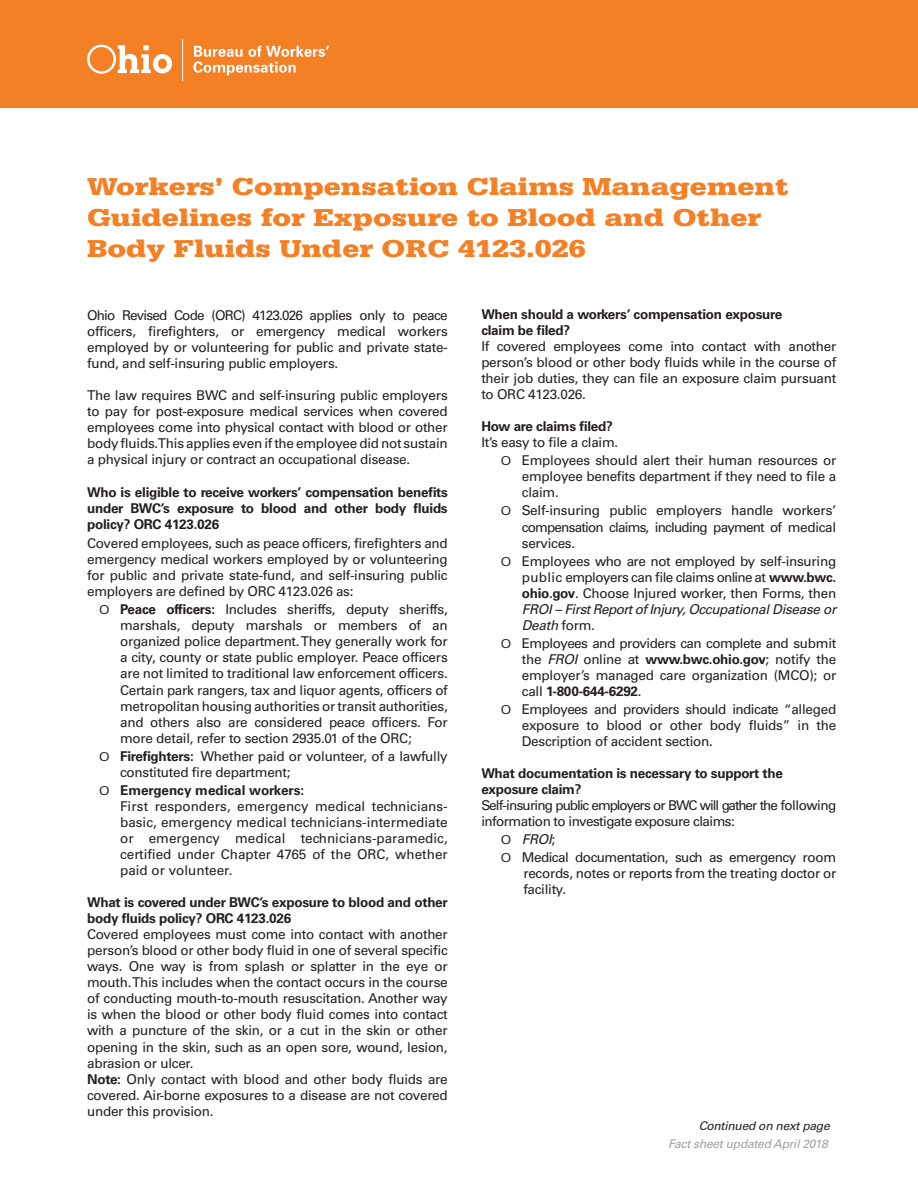
<style>
.page{position:relative;width:918px;height:1188px;background:#fff}
.page>*{position:absolute;margin:0;border:0;box-sizing:border-box;transform-origin:0 0}
.Head_1{font:900 25.8px/31px "Serifa Std";color:#f48026;scale:1.19 1}
.t1{font:13.5px/16px "Univers LT Std";letter-spacing:-.02em;color:#231f20;text-align:justify}
.t2{font:700 13.5px/16.2px "Univers LT Std";letter-spacing:-.02em;color:#231f20;text-align:justify}
.t3{font:13.5px/16px "Univers LT Std";letter-spacing:-.04em;color:#231f20}
.t4{font:700 13.5px "Univers LT Std";color:#231f20}
.t5{font:italic 13.5px "Univers LT Std";color:#231f20}
.t6{font:italic 12px "Univers LT Std";letter-spacing:-.02em;color:#a1a1a5}
.t7{font:italic 12px "Univers LT Std";letter-spacing:-.02em;color:#231f20}
.s1{font-family:"Serifa Std"}
.s2{font-weight:700}
.s3{font-family:"Serifa Std";font-weight:400}
.s4{font-style:italic}
.s5{font-family:"Serifa Std";font-style:normal}
.s6{font-style:normal}
</style>
<div class="page">
<div style="left:0;top:0;width:918px;height:108px;background:#f48026"></div>
<svg style="left:87px;top:45px;width:85px;height:29px"></svg>
<svg style="left:193px;top:46px;width:136px;height:29px"></svg>
<hr style="left:182px;top:39px;width:1px;height:42px;background:#fff">
<p class="Head_1" style="left:87px;top:171px;width:591px">Workers’ Compensation Claims Management<br>Guidelines for Exposure to Blood and Other</p>
<p class="Head_1" style="left:87px;top:233px;width:421px">Body Fluids Under ORC 4123.026</p>
<p class="t1" style="left:87px;top:307px;width:362px">Ohio Revised Code (ORC) 4123.026 applies only to peace officers, firefighters, or emergency medical workers employed by or volunteering for public and private state&shy;fund, and self-insuring public employers.</p>
<p class="t1" style="left:87px;top:387px;width:362px">The law requires BWC and self-insuring public employers to pay for post-exposure medical services when covered employees come into physical contact with blood or other body fluids. This applies even if the employee did not sustain a physical injury or contract an occupational disease.</p>
<p class="t2" style="left:87px;top:484px;width:362px">Who is eligible to receive workers’ compensation benefits under BWC’s exposure to blood and other body fluids policy? ORC 4123.026</p>
<p class="t1" style="left:87px;top:535px;width:362px">Covered employees, such as peace officers, firefighters and emergency medical workers employed by or volunteering for public and private state-fund, and self-insuring public employers are defined by ORC 4123.026 as:</p>
<p class="t1" style="left:120px;top:602px;width:329px;text-indent:-21px"><span class="s1">O</span> <span class="s2">Peace officers:</span> Includes sheriffs, deputy sheriffs, marshals, deputy marshals or members of an organized police department. They generally work for a city, county or state public employer. Peace officers are not limited to traditional law enforcement officers.<br>Certain park rangers, tax and liquor agents, officers of metropolitan housing authorities or transit authorities, and others also are considered peace officers. For more detail, refer to section 2935.01 of the ORC;</p>
<p class="t1" style="left:120px;top:748px;width:329px;text-indent:-21px"><span class="s1">O</span> <span class="s2">Firefighters:</span> Whether paid or volunteer, of a lawfully constituted fire department;</p>
<p class="t4" style="left:99px;top:782px;width:207px"><span class="s3">O</span> Emergency medical workers:</p>
<p class="t1" style="left:120px;top:798px;width:329px">First responders, emergency medical technicians&shy;basic, emergency medical technicians-intermediate or emergency medical technicians-paramedic, certified under Chapter 4765 of the ORC, whether paid or volunteer.</p>
<p class="t2" style="left:87px;top:894px;width:362px">What is covered under BWC’s exposure to blood and other body fluids policy? ORC 4123.026</p>
<p class="t1" style="left:87px;top:926px;width:362px">Covered employees must come into contact with another person’s blood or other body fluid in one of several specific ways. One way is from splash or splatter in the eye or mouth. This includes when the contact occurs in the course of conducting mouth-to-mouth resuscitation. Another way is when the blood or other body fluid comes into contact with a puncture of the skin, or a cut in the skin or other opening in the skin, such as an open sore, wound, lesion, abrasion or ulcer.</p>
<p class="t1" style="left:87px;top:1071px;width:362px"><span class="s2">Note:</span> Only contact with blood and other body fluids are covered. Air-borne exposures to a disease are not covered under this provision.</p>
<p class="t2" style="left:481px;top:306px;width:303px">When should a workers’ compensation exposure</p>
<p class="t2" style="left:481px;top:322px;width:90px">claim be filed?</p>
<p class="t1" style="left:481px;top:338px;width:357px">If covered employees come into contact with another person’s blood or other body fluids while in the course of their job duties, they can file an exposure claim pursuant to ORC 4123.026.</p>
<p class="t2" style="left:481px;top:419px;width:133px">How are claims filed?</p>
<p class="t1" style="left:481px;top:435px;width:138px">It’s easy to file a claim.</p>
<p class="t1" style="left:522px;top:453px;width:316px;text-indent:-21px"><span class="s1">O</span> Employees should alert their human resources or employee benefits department if they need to file a claim.</p>
<p class="t1" style="left:522px;top:503px;width:316px;text-indent:-21px"><span class="s1">O</span> Self-insuring public employers handle workers’ compensation claims, including payment of medical services.</p>
<p class="t1" style="left:522px;top:553px;width:316px;text-indent:-21px"><span class="s1">O</span> Employees who are not employed by self-insuring public employers can file claims online at <span class="s2">www.bwc. ohio.gov</span>. Choose Injured worker, then Forms, then <span class="s4">FROI – First Report of Injury, Occupational Disease or Death</span> form.</p>
<p class="t1" style="left:522px;top:635px;width:316px;text-indent:-21px"><span class="s1">O</span> Employees and providers can complete and submit the <span class="s4">FROI</span> online at <span class="s2">www.bwc.ohio.gov</span>; notify the employer’s managed care organization (MCO); or call <span class="s2">1-800-644-6292</span>.</p>
<p class="t1" style="left:522px;top:701px;width:316px;text-indent:-21px"><span class="s1">O</span> Employees and providers should indicate “alleged exposure to blood or other body fluids” in the Description of accident section.</p>
<p class="t2" style="left:481px;top:765px;width:303px">What documentation is necessary to support the</p>
<p class="t2" style="left:481px;top:781px;width:102px">exposure claim?</p>
<p class="t3" style="left:481px;top:798px;width:356px">Self-insuring public employers or BWC will gather the following information to investigate exposure claims:</p>
<p class="t5" style="left:501px;top:832px;width:56px"><span class="s5">O</span> FROI<span class="s6">;</span></p>
<p class="t1" style="left:523px;top:850px;width:314px;text-indent:-22px"><span class="s1">O</span> Medical documentation, such as emergency room records, notes or reports from the treating doctor or facility.</p>
<p class="t7" style="left:699px;top:1119px;width:132px">Continued on next page</p>
<p class="t6" style="left:668px;top:1137px;width:161px">Fact sheet updated April 2018</p>
</div>
